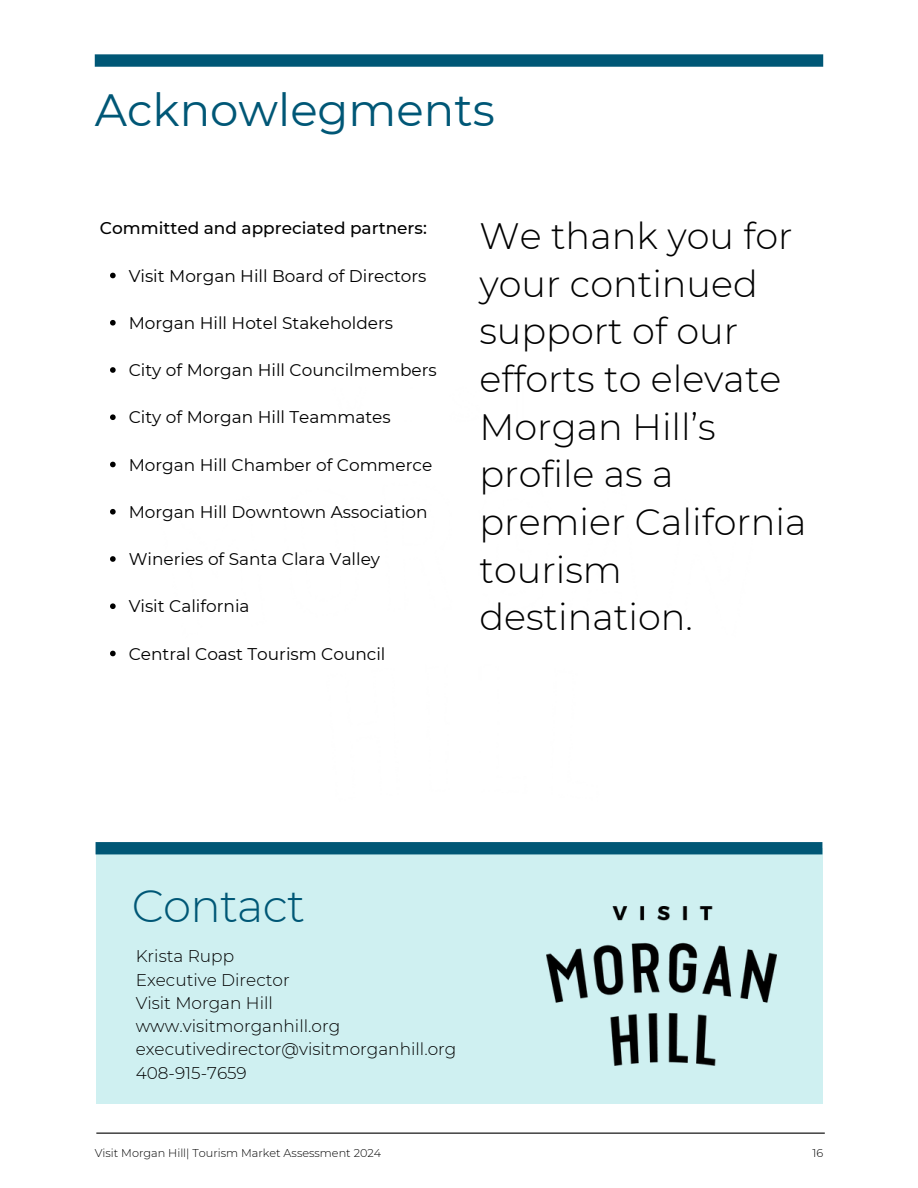
<style>
.page{position:relative;width:918px;height:1188px;background:#fff}
.page>*{position:absolute;margin:0;border:0;box-sizing:border-box;transform-origin:0 0}
.t1{font:45.15px "Montserrat";color:#005776}
.t2{font:300 45.15px "Montserrat";letter-spacing:-.015em;color:#005776}
.t3{font:300 36.75px/47.7px "Montserrat";color:#000}
.t4{font:16.95px "Montserrat";color:#000}
.t5{font:300 16.95px/23.2px "Montserrat";color:#000}
.t6{font:500 16.95px "Montserrat";color:#000}
.t7{font:300 11.25px "Montserrat";color:#000}
</style>
<div class="page">
<div style="left:95px;top:54px;width:728px;height:13px;background:#005776"></div>
<hr style="left:96px;top:1133px;width:729px;height:1px;background:#000">
<div style="left:96px;top:848px;width:727px;height:256px;background:#cff0f1"></div>
<div style="left:96px;top:842px;width:726px;height:12px;background:#005776"></div>
<img style="left:547px;top:907px;width:229px;height:158px">
<svg style="left:110px;top:273px;width:6px;height:5px"></svg>
<svg style="left:110px;top:320px;width:6px;height:6px"></svg>
<svg style="left:110px;top:367px;width:6px;height:6px"></svg>
<svg style="left:110px;top:414px;width:6px;height:6px"></svg>
<svg style="left:110px;top:462px;width:6px;height:5px"></svg>
<svg style="left:110px;top:509px;width:6px;height:6px"></svg>
<svg style="left:110px;top:556px;width:6px;height:6px"></svg>
<svg style="left:110px;top:603px;width:6px;height:6px"></svg>
<svg style="left:110px;top:651px;width:6px;height:5px"></svg>
<h1 class="t1" style="left:95px;top:83px;width:401px">Acknowlegments</h1>
<p class="t6" style="left:100px;top:218px;width:328px">Committed and appreciated partners:</p>
<p class="t4" style="left:129px;top:265px;width:299px">Visit Morgan Hill Board of Directors</p>
<p class="t4" style="left:129px;top:313px;width:266px">Morgan Hill Hotel Stakeholders</p>
<p class="t4" style="left:129px;top:360px;width:310px">City of Morgan Hill Councilmembers</p>
<p class="t4" style="left:129px;top:407px;width:264px">City of Morgan Hill Teammates</p>
<p class="t4" style="left:129px;top:454px;width:305px">Morgan Hill Chamber of Commerce</p>
<p class="t4" style="left:129px;top:502px;width:300px">Morgan Hill Downtown Association</p>
<p class="t4" style="left:129px;top:549px;width:253px">Wineries of Santa Clara Valley</p>
<p class="t4" style="left:129px;top:596px;width:122px">Visit California</p>
<p class="t4" style="left:129px;top:643px;width:258px">Central Coast Tourism Council</p>
<h2 class="t3" style="left:479px;top:212px;width:329px">We thank you for your continued support of our efforts to elevate<br>Morgan Hill’s profile as a premier California tourism destination.</h2>
<h1 class="t2" style="left:132px;top:878px;width:175px">Contact</h1>
<p class="t5" style="left:136px;top:945px;width:322px">Krista Rupp<br>Executive Director<br>Visit Morgan Hill www.visitmorganhill.org executivedirector@visitmorganhill.org<br>408-915-7659</p>
<p class="t7" style="left:95px;top:1146px;width:288px">Visit Morgan Hill| Tourism Market Assessment 2024</p>
<p class="t7" style="left:812px;top:1146px;width:12px">16</p>
</div>
